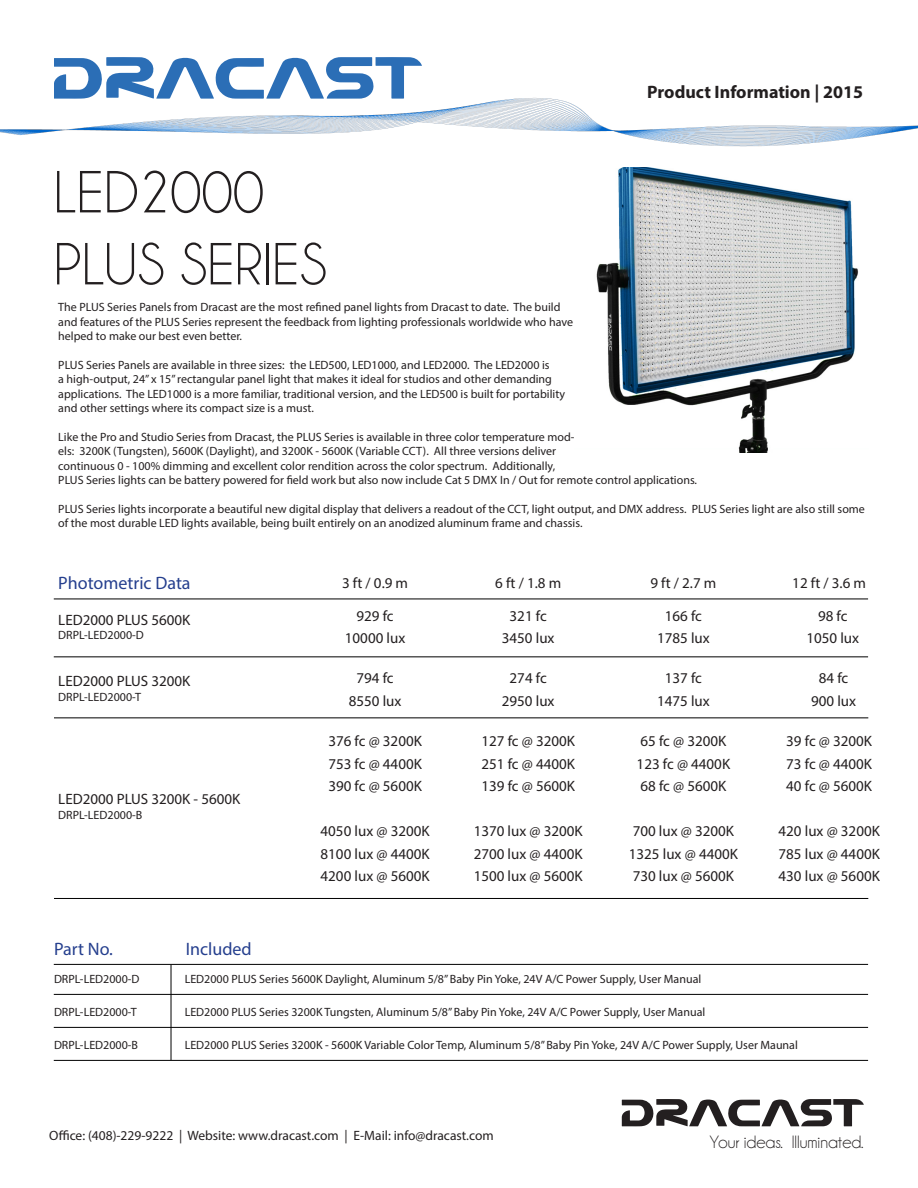
<style>
.page{position:relative;width:918px;height:1188px;background:#fff}
.page>*{position:absolute;margin:0;border:0;box-sizing:border-box;transform-origin:0 0}
.t1{font:60px "Champagne&Limousines";color:#231f20}
.t2{font:18px "Myriad Pro";color:#253f8e}
.t3{font:700 18px "Myriad Pro";color:#231f20}
.t4{font:18px "Champagne&Limousines";color:#231f20}
.t5{font:15px "Myriad Pro";color:#231f20}
.t6{font:13.5px "Myriad Pro";color:#231f20}
.t7{font:12px/14.4px "Myriad Pro";color:#231f20}
</style>
<div class="page">
<svg style="left:54px;top:57px;width:366px;height:5px"></svg>
<img style="left:596px;top:167px;width:262px;height:286px">
<hr style="left:54px;top:599px;width:814px;height:1px;background:#000">
<hr style="left:54px;top:717px;width:814px;height:1px;background:#000">
<hr style="left:54px;top:656px;width:814px;height:1px;background:#000">
<hr style="left:54px;top:898px;width:814px;height:1px;background:#000">
<hr style="left:54px;top:994px;width:814px;height:1px;background:#000">
<hr style="left:54px;top:1027px;width:814px;height:1px;background:#000">
<hr style="left:54px;top:964px;width:814px;height:1px;background:#000">
<hr style="left:54px;top:1060px;width:814px;height:1px;background:#000">
<hr style="left:171px;top:965px;width:1px;height:95px;background:#000">
<svg style="left:622px;top:1099px;width:242px;height:27px"></svg>
<img style="left:0;top:62px;width:918px;height:85px">
<p class="t3" style="left:647px;top:80px;width:217px">Product Information | 2015</p>
<p class="t1" style="left:54px;top:158px;width:212px">LED2000</p>
<p class="t1" style="left:54px;top:230px;width:275px">PLUS SERIES</p>
<p class="t7" style="left:58px;top:300px;width:516px">The PLUS Series Panels from Dracast are the most refined panel lights from Dracast to date. The build and features of the PLUS Series represent the feedback from lighting professionals worldwide who have helped to make our best even better.</p>
<p class="t7" style="left:58px;top:358px;width:508px">PLUS Series Panels are available in three sizes: the LED500, LED1000, and LED2000. The LED2000 is<br>a high-output, 24” x 15” rectangular panel light that makes it ideal for studios and other demanding applications. The LED1000 is a more familiar, traditional version, and the LED500 is built for portability and other settings where its compact size is a must.</p>
<p class="t7" style="left:58px;top:430px;width:640px">Like the Pro and Studio Series from Dracast, the PLUS Series is available in three color temperature mod-<br>els: 3200K (Tungsten), 5600K (Daylight), and 3200K - 5600K (Variable CCT). All three versions deliver<br>continuous 0 - 100% dimming and excellent color rendition across the color spectrum. Additionally,<br>PLUS Series lights can be battery powered for field work but also now include Cat 5 DMX In / Out for remote control applications.</p>
<p class="t7" style="left:58px;top:502px;width:808px">PLUS Series lights incorporate a beautiful new digital display that delivers a readout of the CCT, light output, and DMX address. PLUS Series light are also still some of the most durable LED lights available, being built entirely on an anodized aluminum frame and chassis.</p>
<p class="t2" style="left:58px;top:571px;width:134px">Photometric Data</p>
<p class="t5" style="left:58px;top:610px;width:134px">LED2000 PLUS 5600K</p>
<p class="t7" style="left:58px;top:628px;width:87px">DRPL-LED2000-D</p>
<p class="t5" style="left:58px;top:672px;width:134px">LED2000 PLUS 3200K</p>
<p class="t7" style="left:58px;top:689px;width:84px">DRPL-LED2000-T</p>
<p class="t5" style="left:58px;top:790px;width:183px">LED2000 PLUS 3200K - 5600K</p>
<p class="t7" style="left:58px;top:807px;width:86px">DRPL-LED2000-B</p>
<p class="t5" style="left:342px;top:574px;width:68px">3 ft / 0.9 m</p>
<p class="t5" style="left:495px;top:574px;width:68px">6 ft / 1.8 m</p>
<p class="t5" style="left:650px;top:574px;width:68px">9 ft / 2.7 m</p>
<p class="t5" style="left:792px;top:574px;width:75px">12 ft / 3.6 m</p>
<p class="t5" style="left:357px;top:607px;width:39px">929 fc</p>
<p class="t5" style="left:345px;top:629px;width:62px">10000 lux</p>
<p class="t5" style="left:510px;top:607px;width:39px">321 fc</p>
<p class="t5" style="left:502px;top:629px;width:54px">3450 lux</p>
<p class="t5" style="left:665px;top:607px;width:39px">166 fc</p>
<p class="t5" style="left:657px;top:629px;width:54px">1785 lux</p>
<p class="t5" style="left:818px;top:607px;width:31px">98 fc</p>
<p class="t5" style="left:806px;top:629px;width:54px">1050 lux</p>
<p class="t5" style="left:357px;top:669px;width:39px">794 fc</p>
<p class="t5" style="left:349px;top:691px;width:54px">8550 lux</p>
<p class="t5" style="left:328px;top:732px;width:95px">376 fc @ 3200K</p>
<p class="t5" style="left:328px;top:754px;width:95px">753 fc @ 4400K</p>
<p class="t5" style="left:328px;top:777px;width:95px">390 fc @ 5600K</p>
<p class="t5" style="left:321px;top:822px;width:111px">4050 lux @ 3200K</p>
<p class="t5" style="left:321px;top:844px;width:111px">8100 lux @ 4400K</p>
<p class="t5" style="left:321px;top:867px;width:111px">4200 lux @ 5600K</p>
<p class="t5" style="left:510px;top:669px;width:39px">274 fc</p>
<p class="t5" style="left:502px;top:691px;width:54px">2950 lux</p>
<p class="t5" style="left:481px;top:732px;width:95px">127 fc @ 3200K</p>
<p class="t5" style="left:481px;top:754px;width:95px">251 fc @ 4400K</p>
<p class="t5" style="left:481px;top:777px;width:95px">139 fc @ 5600K</p>
<p class="t5" style="left:474px;top:822px;width:111px">1370 lux @ 3200K</p>
<p class="t5" style="left:474px;top:844px;width:111px">2700 lux @ 4400K</p>
<p class="t5" style="left:474px;top:867px;width:111px">1500 lux @ 5600K</p>
<p class="t5" style="left:665px;top:669px;width:39px">137 fc</p>
<p class="t5" style="left:657px;top:691px;width:54px">1475 lux</p>
<p class="t5" style="left:641px;top:732px;width:87px">65 fc @ 3200K</p>
<p class="t5" style="left:637px;top:754px;width:95px">123 fc @ 4400K</p>
<p class="t5" style="left:641px;top:777px;width:87px">68 fc @ 5600K</p>
<p class="t5" style="left:633px;top:822px;width:103px">700 lux @ 3200K</p>
<p class="t5" style="left:629px;top:844px;width:111px">1325 lux @ 4400K</p>
<p class="t5" style="left:633px;top:867px;width:103px">730 lux @ 5600K</p>
<p class="t5" style="left:819px;top:669px;width:31px">84 fc</p>
<p class="t5" style="left:811px;top:691px;width:47px">900 lux</p>
<p class="t5" style="left:786px;top:732px;width:87px">39 fc @ 3200K</p>
<p class="t5" style="left:786px;top:754px;width:87px">73 fc @ 4400K</p>
<p class="t5" style="left:786px;top:777px;width:87px">40 fc @ 5600K</p>
<p class="t5" style="left:779px;top:822px;width:103px">420 lux @ 3200K</p>
<p class="t5" style="left:779px;top:844px;width:103px">785 lux @ 4400K</p>
<p class="t5" style="left:779px;top:867px;width:103px">430 lux @ 5600K</p>
<p class="t2" style="left:54px;top:937px;width:60px">Part No.</p>
<p class="t2" style="left:186px;top:937px;width:68px">Included</p>
<p class="t7" style="left:54px;top:972px;width:87px">DRPL-LED2000-D</p>
<p class="t7" style="left:54px;top:1005px;width:84px">DRPL-LED2000-T</p>
<p class="t7" style="left:54px;top:1038px;width:86px">DRPL-LED2000-B</p>
<p class="t7" style="left:185px;top:972px;width:518px">LED2000 PLUS Series 5600K Daylight, Aluminum 5/8” Baby Pin Yoke, 24V A/C Power Supply, User Manual</p>
<p class="t7" style="left:185px;top:1005px;width:522px">LED2000 PLUS Series 3200K Tungsten, Aluminum 5/8” Baby Pin Yoke, 24V A/C Power Supply, User Manual</p>
<p class="t7" style="left:185px;top:1038px;width:615px">LED2000 PLUS Series 3200K - 5600K Variable Color Temp, Aluminum 5/8” Baby Pin Yoke, 24V A/C Power Supply, User Maunal</p>
<p class="t6" style="left:49px;top:1127px;width:446px">Office: (408)-229-9222 | Website: www.dracast.com | E-Mail: info@dracast.com</p>
<p class="t4" style="left:710px;top:1132px;width:155px">Your ideas. Illuminated.</p>
</div>
